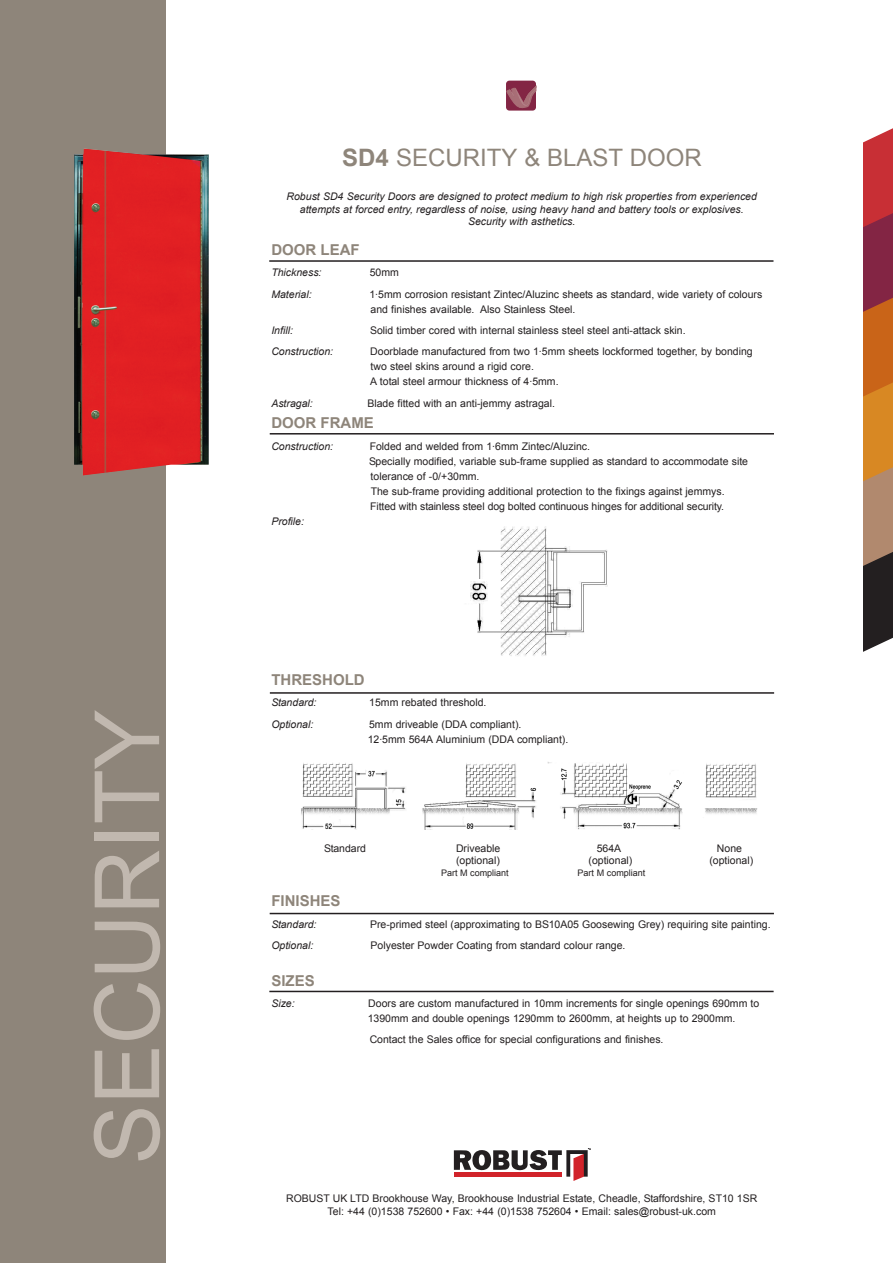
<style>
.page{position:relative;width:893px;height:1263px;background:#fff}
.page>*{position:absolute;margin:0;border:0;box-sizing:border-box;transform-origin:0 0}
.t1{font:90px "Arial";color:#c1b8af}
.t2{font:24px "Arial";color:#8e857a}
.t3{font:700 15px "Arial";color:#8e857a}
.t4{font:10.5px/15px "Arial";color:#231f20}
.t5{font:italic 10.5px/12.6px "Arial";color:#231f20;text-align:center}
.t6{font:9px "Arial";color:#231f20}
.s1{font-weight:700}
</style>
<div class="page">
<div style="left:0;top:0;width:166px;height:1263px;background:#8e857a"></div>
<img style="left:74px;top:149px;width:135px;height:326px">
<div style="left:506px;top:81px;width:30px;height:30px;background:#832544;border-radius:3px"></div>
<svg style="left:507px;top:86px;width:29px;height:23px"></svg>
<svg style="left:454px;top:1148px;width:137px;height:33px"></svg>
<svg style="left:863px;top:128px;width:30px;height:524px;background:#a2563b"></svg>
<img style="left:470px;top:526px;width:138px;height:130px">
<img style="left:301px;top:762px;width:457px;height:68px">
<hr style="left:269px;top:260px;width:504px;height:2px;background:#231f20">
<hr style="left:270px;top:433px;width:504px;height:1px;background:#231f20">
<hr style="left:270px;top:692px;width:504px;height:2px;background:#231f20">
<hr style="left:270px;top:913px;width:504px;height:1px;background:#231f20">
<hr style="left:269px;top:991px;width:505px;height:1px;background:#231f20">
<h1 class="t1" style="left:78px;top:1164px;width:457px;rotate:-90deg">SECURITY</h1>
<h2 class="t2" style="left:342px;top:145px;width:361px"><span class="s1">SD4</span> SECURITY &amp; BLAST DOOR</h2>
<p class="t5" style="left:287px;top:190px;width:472px">Robust SD4 Security Doors are designed to protect medium to high risk properties from experienced attempts at forced entry, regardless of noise, using heavy hand and battery tools or explosives.<br>Security with asthetics.</p>
<h3 class="t3" style="left:271px;top:241px;width:90px">DOOR LEAF</h3>
<p class="t5" style="left:271px;top:266px;width:52px">Thickness:</p>
<p class="t4" style="left:370px;top:265px;width:31px">50mm</p>
<p class="t5" style="left:271px;top:288px;width:42px">Material:</p>
<p class="t4" style="left:369px;top:286px;width:394px">1·5mm corrosion resistant Zintec/Aluzinc sheets as standard, wide variety of colours and finishes available. Also Stainless Steel.</p>
<p class="t5" style="left:271px;top:324px;width:23px">Infill:</p>
<p class="t4" style="left:370px;top:323px;width:317px">Solid timber cored with internal stainless steel steel anti-attack skin.</p>
<p class="t5" style="left:271px;top:345px;width:63px">Construction:</p>
<p class="t4" style="left:370px;top:344px;width:384px">Doorblade manufactured from two 1·5mm sheets lockformed together, by bonding two steel skins around a rigid core.<br>A total steel armour thickness of 4·5mm.</p>
<p class="t5" style="left:271px;top:397px;width:43px">Astragal:</p>
<p class="t4" style="left:367px;top:396px;width:189px">Blade fitted with an anti-jemmy astragal.</p>
<h3 class="t3" style="left:271px;top:415px;width:104px">DOOR FRAME</h3>
<p class="t5" style="left:271px;top:440px;width:63px">Construction:</p>
<p class="t4" style="left:369px;top:438px;width:380px">Folded and welded from 1·6mm Zintec/Aluzinc.<br>Specially modified, variable sub-frame supplied as standard to accommodate site tolerance of -0/+30mm.<br>The sub-frame providing additional protection to the fixings against jemmys.<br>Fitted with stainless steel dog bolted continuous hinges for additional security.</p>
<p class="t5" style="left:271px;top:515px;width:34px">Profile:</p>
<h3 class="t3" style="left:271px;top:671px;width:95px">THRESHOLD</h3>
<p class="t5" style="left:271px;top:696px;width:47px">Standard:</p>
<p class="t4" style="left:369px;top:695px;width:119px">15mm rebated threshold.</p>
<p class="t5" style="left:271px;top:717px;width:44px">Optional:</p>
<p class="t4" style="left:368px;top:716px;width:202px">5mm driveable (DDA compliant).<br>12·5mm 564A Aluminium (DDA compliant).</p>
<p class="t4" style="left:324px;top:841px;width:43px">Standard</p>
<p class="t4" style="left:456px;top:841px;width:46px">Driveable</p>
<p class="t4" style="left:597px;top:841px;width:26px">564A</p>
<p class="t4" style="left:717px;top:841px;width:27px">None</p>
<p class="t4" style="left:456px;top:853px;width:45px">(optional)</p>
<p class="t4" style="left:589px;top:853px;width:45px">(optional)</p>
<p class="t4" style="left:709px;top:853px;width:45px">(optional)</p>
<p class="t6" style="left:441px;top:868px;width:69px">Part M compliant</p>
<p class="t6" style="left:578px;top:868px;width:69px">Part M compliant</p>
<h3 class="t3" style="left:271px;top:893px;width:71px">FINISHES</h3>
<p class="t5" style="left:271px;top:918px;width:47px">Standard:</p>
<p class="t4" style="left:370px;top:917px;width:402px">Pre-primed steel (approximating to BS10A05 Goosewing Grey) requiring site painting.</p>
<p class="t5" style="left:271px;top:939px;width:44px">Optional:</p>
<p class="t4" style="left:371px;top:938px;width:256px">Polyester Powder Coating from standard colour range.</p>
<h3 class="t3" style="left:271px;top:972px;width:45px">SIZES</h3>
<p class="t5" style="left:271px;top:997px;width:25px">Size:</p>
<p class="t4" style="left:368px;top:996px;width:393px">Doors are custom manufactured in 10mm increments for single openings 690mm to<br>1390mm and double openings 1290mm to 2600mm, at heights up to 2900mm.</p>
<p class="t4" style="left:370px;top:1032px;width:295px">Contact the Sales office for special configurations and finishes.</p>
<p class="t4" style="left:286px;top:1192px;width:473px;line-height:12.6px;text-align:center">ROBUST UK LTD Brookhouse Way, Brookhouse Industrial Estate, Cheadle, Staffordshire, ST10 1SR<br>Tel: +44 (0)1538 752600 • Fax: +44 (0)1538 752604 • Email: sales@robust-uk.com</p>
</div>
